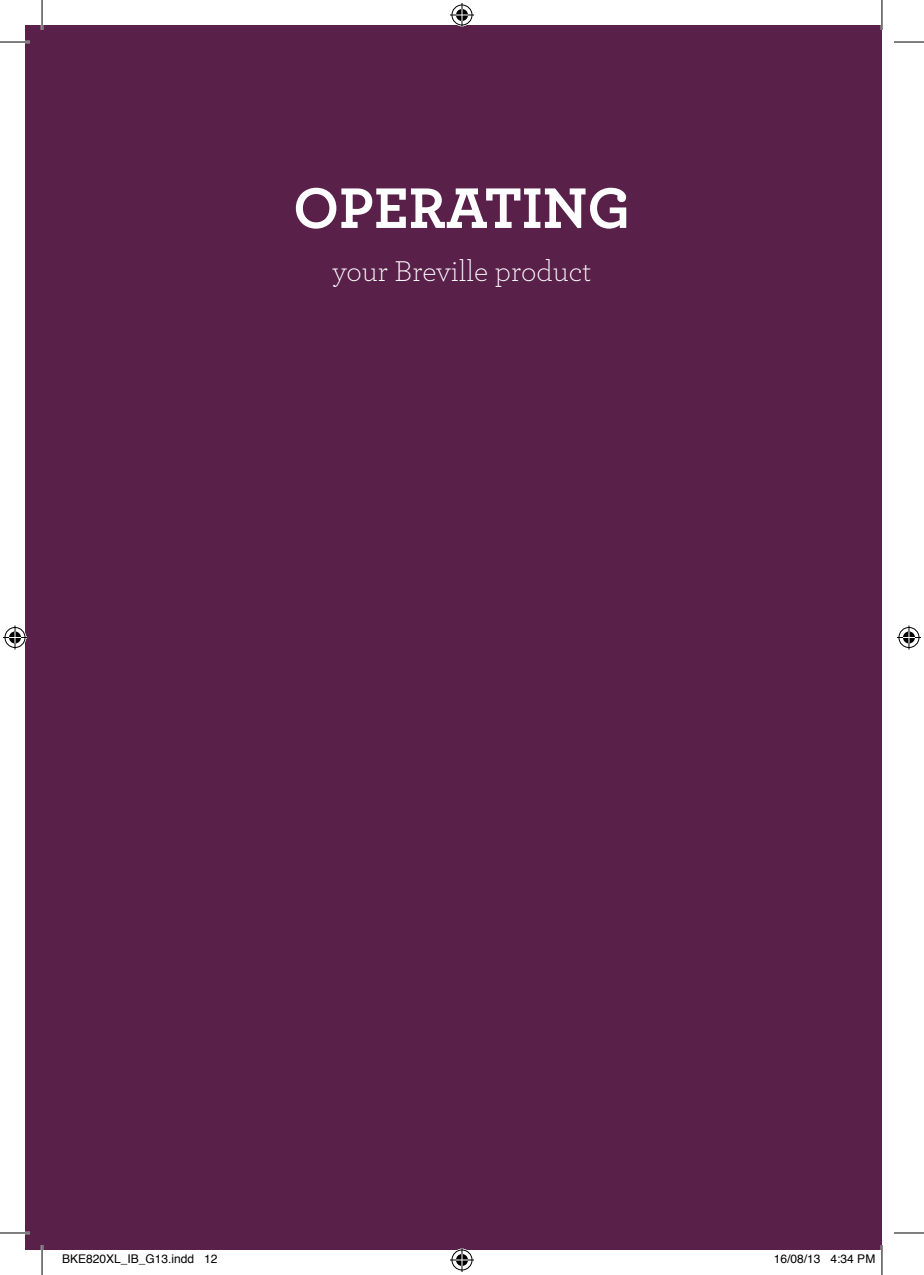
<style>
.page{position:relative;width:924px;height:1275px;background:#fff}
.page>*{position:absolute;margin:0;border:0;box-sizing:border-box;transform-origin:0 0}
.t1{font:60px "Archer Bold LF";color:#fff}
.t2{font:30px "Archer Light LF";color:#fff}
.t3{font:12px "Helvetica";color:#000}
</style>
<div class="page">
<div style="left:25px;top:25px;width:856px;height:1225px;background:#592049"></div>
<hr style="left:0;top:41px;width:30px;height:2px;background:#fff">
<hr style="left:0;top:1231px;width:30px;height:3px;background:#fff">
<hr style="left:41px;top:0;width:2px;height:30px;background:#fff">
<hr style="left:41px;top:1245px;width:2px;height:30px;background:#fff">
<hr style="left:880px;top:0;width:2px;height:30px;background:#fff">
<hr style="left:880px;top:1245px;width:2px;height:30px;background:#fff">
<hr style="left:0;top:42px;width:30px;height:1px;background:#000">
<hr style="left:893px;top:42px;width:30px;height:1px;background:#000">
<hr style="left:0;top:1232px;width:30px;height:1px;background:#000">
<hr style="left:893px;top:1232px;width:30px;height:1px;background:#000">
<hr style="left:42px;top:0;width:1px;height:30px;background:#000">
<hr style="left:42px;top:1245px;width:1px;height:30px;background:#000">
<hr style="left:881px;top:0;width:1px;height:30px;background:#000">
<hr style="left:881px;top:1245px;width:1px;height:30px;background:#000">
<svg style="left:450px;top:3px;width:24px;height:24px"></svg>
<svg style="left:450px;top:1248px;width:24px;height:24px"></svg>
<svg style="left:3px;top:625px;width:24px;height:24px"></svg>
<svg style="left:897px;top:625px;width:23px;height:24px"></svg>
<h1 class="t1" style="left:293px;top:170px;width:339px">OPERATING</h1>
<h2 class="t2" style="left:332px;top:252px;width:260px">your Breville product</h2>
<p class="t3" style="left:62px;top:1249px;width:157px">BKE820XL_IB_G13.indd 12</p>
<p class="t3" style="left:773px;top:1249px;width:103px">16/08/13 4:34 PM</p>
</div>
